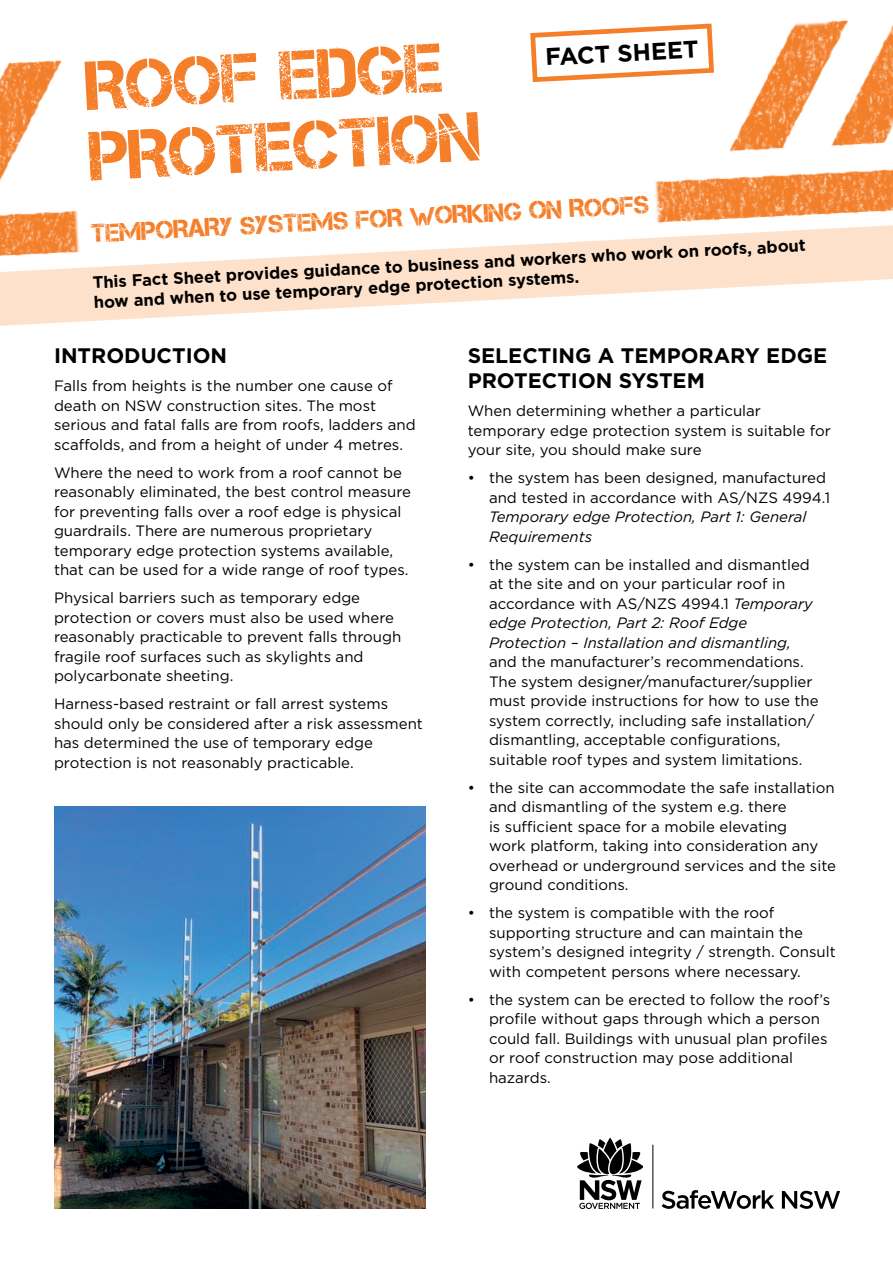
<style>
.page{position:relative;width:893px;height:1263px;background:#fff}
.page>*{position:absolute;margin:0;border:0;box-sizing:border-box;transform-origin:0 0}
.Main_Header{font:69px/70.5px "Captureit";color:#f57e29}
.t1{font:25.5px "Captureit";color:#f57e29}
.t2{font:700 24px "Gotham";color:#000}
.t3{font:700 21px/25.2px "Gotham";color:#000}
.t4{font:700 16.5px/19.8px "Gotham";color:#000}
.Body{font:15px/19.5px "Gotham";color:#000}
.s1{font-style:italic}
</style>
<div class="page">
<svg style="left:0;top:296px;width:565px;height:30px"></svg>
<hr style="left:652px;top:1145px;width:1px;height:63px;background:#000">
<svg style="left:662px;top:1190px;width:112px;height:19px"></svg>
<svg style="left:782px;top:1191px;width:58px;height:18px"></svg>
<svg style="left:577px;top:1138px;width:66px;height:71px"></svg>
<img style="left:0;top:20px;width:893px;height:276px">
<svg style="left:528px;top:21px;width:188px;height:64px"></svg>
<img style="left:54px;top:806px;width:371px;height:403px">
<h1 class="Main_Header" style="left:84px;top:51px;width:394px;rotate:-3deg">ROOF EDGE<br>PROTECTION</h1>
<p class="t2" style="left:545px;top:41px;width:155px;rotate:-3deg">FACT SHEET</p>
<p class="t1" style="left:91px;top:219px;width:560px;rotate:-3deg">TEMPORARY SYSTEMS FOR WORKING ON ROOFS</p>
<p class="t4" style="left:92px;top:272px;width:715px;rotate:-3deg">This Fact Sheet provides guidance to business and workers who work on roofs, about how and when to use temporary edge protection systems.</p>
<h3 class="t3" style="left:54px;top:343px;width:175px">INTRODUCTION</h3>
<p class="Body" style="left:54px;top:376px;width:363px">Falls from heights is the number one cause of death on NSW construction sites. The most serious and fatal falls are from roofs, ladders and scaffolds, and from a height of under 4 metres.</p>
<p class="Body" style="left:54px;top:462px;width:359px">Where the need to work from a roof cannot be reasonably eliminated, the best control measure for preventing falls over a roof edge is physical guardrails. There are numerous proprietary temporary edge protection systems available, that can be used for a wide range of roof types.</p>
<p class="Body" style="left:54px;top:588px;width:349px">Physical barriers such as temporary edge protection or covers must also be used where reasonably practicable to prevent falls through fragile roof surfaces such as skylights and polycarbonate sheeting.</p>
<p class="Body" style="left:54px;top:694px;width:371px">Harness-based restraint or fall arrest systems should only be considered after a risk assessment has determined the use of temporary edge protection is not reasonably practicable.</p>
<h3 class="t3" style="left:468px;top:343px;width:361px">SELECTING A TEMPORARY EDGE<br>PROTECTION SYSTEM</h3>
<p class="Body" style="left:468px;top:401px;width:365px">When determining whether a particular temporary edge protection system is suitable for your site, you should make sure</p>
<p class="Body" style="left:489px;top:468px;width:343px;text-indent:-21px">• the system has been designed, manufactured and tested in accordance with AS/NZS 4994.1<br><span class="s1">Temporary edge Protection, Part 1: General Requirements</span></p>
<p class="Body" style="left:489px;top:554px;width:331px;text-indent:-21px">• the system can be installed and dismantled at the site and on your particular roof in accordance with AS/NZS 4994.1 <span class="s1">Temporary edge Protection, Part 2: Roof Edge Protection – Installation and dismantling, </span>and the manufacturer’s recommendations.<br>The system designer/manufacturer/supplier must provide instructions for how to use the system correctly, including safe installation/ dismantling, acceptable configurations, suitable roof types and system limitations.</p>
<p class="Body" style="left:489px;top:777px;width:349px;text-indent:-21px">• the site can accommodate the safe installation and dismantling of the system e.g. there<br>is sufficient space for a mobile elevating<br>work platform, taking into consideration any overhead or underground services and the site ground conditions.</p>
<p class="Body" style="left:489px;top:903px;width:348px;text-indent:-21px">• the system is compatible with the roof supporting structure and can maintain the system’s designed integrity / strength. Consult with competent persons where necessary.</p>
<p class="Body" style="left:489px;top:989px;width:343px;text-indent:-21px">• the system can be erected to follow the roof’s profile without gaps through which a person could fall. Buildings with unusual plan profiles or roof construction may pose additional hazards.</p>
</div>
